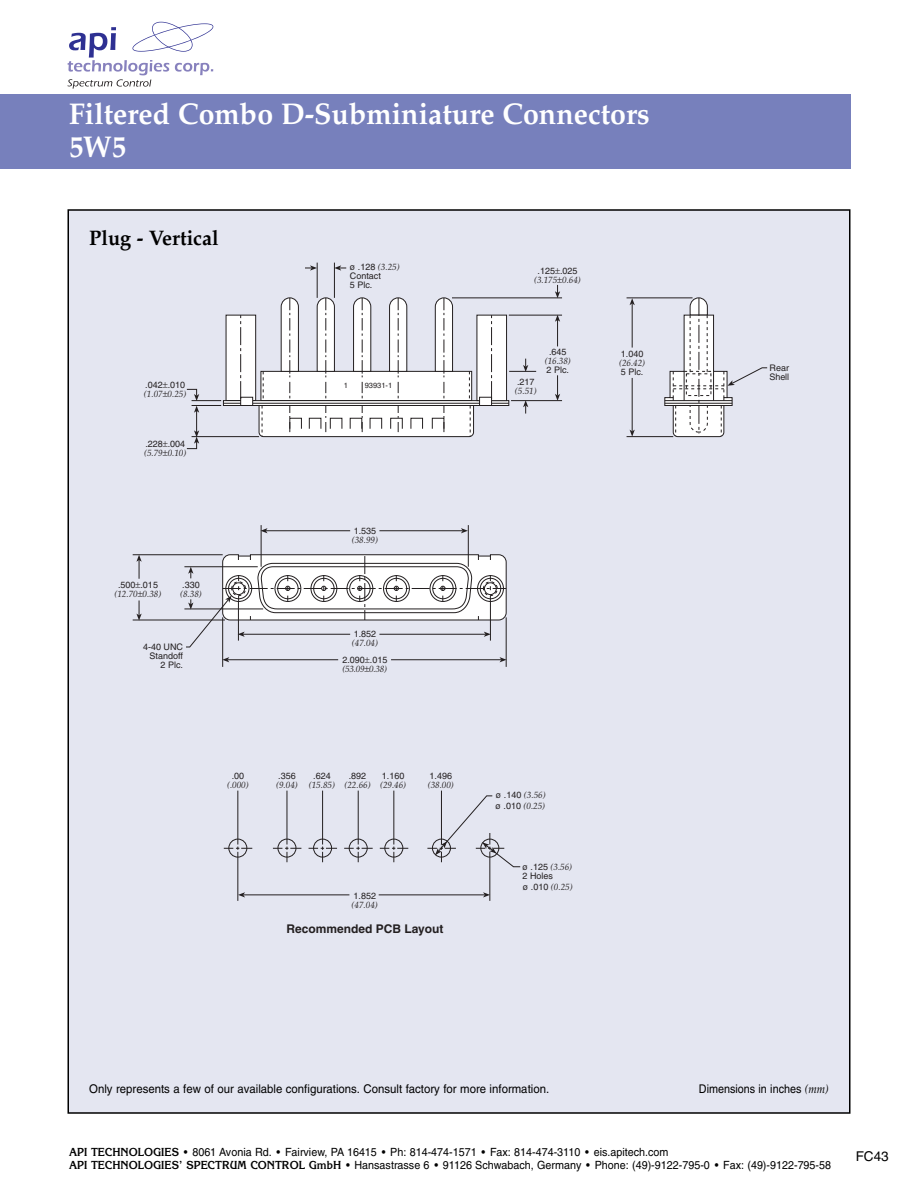
<style>
.page{position:relative;width:918px;height:1188px;background:#fff}
.page>*{position:absolute;margin:0;border:0;box-sizing:border-box;transform-origin:0 0}
.t1{font:700 30px/33px "Palatino";color:#fff;scale:.95 1}
.t2{font:700 21px "Palatino";color:#000;scale:.95 1}
.t3{font:13.5px "Helvetica";color:#000}
.t4{font:12px "Helvetica";color:#000;scale:.95 1}
.t5{font:12px "Helvetica";color:#000;scale:.9 1}
.t6{font:700 12px "Helvetica";color:#231f20}
.t7{font:11.4px/12.8px "Helvetica";color:#000;scale:.95 1}
.t8{font:italic 9px "Palatino";color:#231f20}
.t9{font:9px/9px "Helvetica";color:#231f20}
.t10{font:7.5px "Helvetica";color:#231f20}
.s1{font-family:"Helvetica";font-style:normal}
.s2{font-family:"Palatino";font-style:italic}
.s3{font-family:"Korinna";font-weight:700}
</style>
<div class="page">
<svg style="left:68px;top:22px;width:145px;height:67px"></svg>
<div style="left:0;top:94px;width:850px;height:75px;background:#7780bc"></div>
<div style="left:68px;top:210px;width:782px;height:903px;background:#e4e6f1"></div>
<div style="left:226px;top:315px;width:30px;height:86px;background:#fff"></div>
<div style="left:226px;top:315px;width:30px;height:86px;border:1px solid #231f20"></div>
<svg style="left:258px;top:297px;width:216px;height:140px"></svg>
<hr style="left:223px;top:401px;width:286px;height:4px;background:#c6c5c6">
<div style="left:223px;top:400px;width:286px;height:6px;border:1px solid #231f20"></div>
<hr style="left:223px;top:403px;width:286px;height:1px;background:#231f20">
<div style="left:241px;top:397px;width:12px;height:8px;background:#fff"></div>
<div style="left:240px;top:397px;width:13px;height:9px;border:1px solid #231f20"></div>
<svg style="left:240px;top:315px;width:1px;height:84px"></svg>
<div style="left:477px;top:315px;width:30px;height:86px;background:#fff"></div>
<div style="left:477px;top:315px;width:30px;height:86px;border:1px solid #231f20"></div>
<div style="left:480px;top:397px;width:12px;height:8px;background:#fff"></div>
<div style="left:479px;top:397px;width:13px;height:9px;border:1px solid #231f20"></div>
<svg style="left:491px;top:315px;width:1px;height:84px"></svg>
<hr style="left:317px;top:263px;width:1px;height:35px;background:#231f20">
<hr style="left:334px;top:263px;width:1px;height:35px;background:#231f20">
<svg style="left:334px;top:265px;width:12px;height:6px"></svg>
<svg style="left:305px;top:265px;width:12px;height:6px"></svg>
<hr style="left:192px;top:436px;width:67px;height:1px;background:#231f20">
<svg style="left:186px;top:389px;width:35px;height:60px"></svg>
<hr style="left:509px;top:315px;width:53px;height:1px;background:#231f20">
<hr style="left:511px;top:400px;width:51px;height:1px;background:#231f20">
<svg style="left:509px;top:359px;width:27px;height:13px"></svg>
<svg style="left:523px;top:400px;width:5px;height:14px"></svg>
<svg style="left:555px;top:375px;width:5px;height:26px"></svg>
<svg style="left:555px;top:315px;width:5px;height:31px"></svg>
<hr style="left:452px;top:297px;width:110px;height:1px;background:#231f20">
<hr style="left:627px;top:297px;width:66px;height:1px;background:#231f20">
<hr style="left:627px;top:436px;width:46px;height:1px;background:#231f20">
<hr style="left:632px;top:303px;width:1px;height:45px;background:#231f20">
<svg style="left:630px;top:298px;width:5px;height:7px"></svg>
<hr style="left:632px;top:378px;width:1px;height:53px;background:#231f20">
<svg style="left:630px;top:430px;width:5px;height:7px"></svg>
<svg style="left:664px;top:297px;width:104px;height:140px"></svg>
<hr style="left:261px;top:525px;width:1px;height:42px;background:#231f20">
<hr style="left:468px;top:525px;width:1px;height:42px;background:#231f20">
<hr style="left:266px;top:530px;width:84px;height:1px;background:#231f20">
<svg style="left:261px;top:528px;width:7px;height:5px"></svg>
<hr style="left:379px;top:530px;width:84px;height:1px;background:#231f20">
<svg style="left:461px;top:528px;width:7px;height:5px"></svg>
<hr style="left:506px;top:617px;width:1px;height:50px;background:#231f20">
<hr style="left:222px;top:617px;width:1px;height:50px;background:#231f20">
<hr style="left:228px;top:659px;width:110px;height:1px;background:#231f20">
<svg style="left:222px;top:657px;width:7px;height:5px"></svg>
<hr style="left:391px;top:659px;width:110px;height:1px;background:#231f20">
<svg style="left:500px;top:657px;width:7px;height:5px"></svg>
<hr style="left:184px;top:566px;width:74px;height:1px;background:#231f20">
<hr style="left:184px;top:609px;width:79px;height:1px;background:#231f20">
<svg style="left:185px;top:554px;width:322px;height:94px"></svg>
<hr style="left:133px;top:554px;width:90px;height:1px;background:#231f20">
<hr style="left:133px;top:620px;width:92px;height:1px;background:#231f20">
<div style="left:278px;top:839px;width:18px;height:18px;border:1px solid #231f20;border-radius:50%"></div>
<hr style="left:287px;top:791px;width:1px;height:54px;background:#231f20">
<svg style="left:273px;top:847px;width:28px;height:15px"></svg>
<div style="left:313px;top:839px;width:19px;height:18px;border:1px solid #231f20;border-radius:50%"></div>
<hr style="left:322px;top:791px;width:1px;height:54px;background:#231f20">
<svg style="left:309px;top:847px;width:28px;height:15px"></svg>
<div style="left:349px;top:839px;width:19px;height:18px;border:1px solid #231f20;border-radius:50%"></div>
<hr style="left:358px;top:791px;width:1px;height:54px;background:#231f20">
<svg style="left:344px;top:847px;width:29px;height:15px"></svg>
<div style="left:384px;top:839px;width:19px;height:18px;border:1px solid #231f20;border-radius:50%"></div>
<hr style="left:393px;top:791px;width:1px;height:54px;background:#231f20">
<svg style="left:380px;top:847px;width:28px;height:15px"></svg>
<hr style="left:441px;top:791px;width:1px;height:54px;background:#231f20">
<hr style="left:237px;top:852px;width:1px;height:49px;background:#231f20">
<div style="left:228px;top:839px;width:19px;height:18px;border:1px solid #231f20;border-radius:50%"></div>
<hr style="left:237px;top:791px;width:1px;height:54px;background:#231f20">
<svg style="left:224px;top:847px;width:28px;height:3px"></svg>
<hr style="left:489px;top:852px;width:1px;height:49px;background:#231f20">
<svg style="left:427px;top:795px;width:94px;height:72px"></svg>
<hr style="left:243px;top:894px;width:106px;height:1px;background:#231f20">
<svg style="left:238px;top:892px;width:7px;height:5px"></svg>
<hr style="left:379px;top:894px;width:106px;height:1px;background:#231f20">
<svg style="left:483px;top:892px;width:7px;height:5px"></svg>
<svg style="left:555px;top:284px;width:7px;height:14px"></svg>
<svg style="left:136px;top:555px;width:7px;height:66px"></svg>
<h1 class="t1" style="left:69px;top:101px;width:613px">Filtered Combo D-Subminiature Connectors<br>5W5</h1>
<h2 class="t2" style="left:89px;top:230px;width:138px">Plug - Vertical</h2>
<p class="t9" style="left:145px;top:382px;width:41px">.042 .010</p>
<p class="t8" style="left:144px;top:391px;width:44px">(1.07 0.25)</p>
<p class="t9" style="left:145px;top:440px;width:41px">.228 .004</p>
<p class="t8" style="left:144px;top:449px;width:44px">(5.79 0.10)</p>
<p class="t9" style="left:118px;top:581px;width:41px">.500 .015</p>
<p class="t8" style="left:114px;top:590px;width:48px">(12.70 0.38)</p>
<p class="t9" style="left:182px;top:581px;width:19px">.330</p>
<p class="t8" style="left:180px;top:590px;width:23px">(8.38)</p>
<p class="t9" style="left:143px;top:643px;width:42px;text-align:right">4-40 UNC<br>Standoff<br>2 Plc.</p>
<p class="t8" style="left:350px;top:263px;width:51px"><span class="s1">ø .128</span> (3.25)</p>
<p class="t9" style="left:350px;top:272px;width:33px">Contact<br>5 Plc.</p>
<p class="t10" style="left:344px;top:383px;width:6px">1</p>
<p class="t10" style="left:365px;top:383px;width:29px">93931-1</p>
<p class="t9" style="left:354px;top:528px;width:24px">1.535</p>
<p class="t8" style="left:352px;top:537px;width:28px">(38.99)</p>
<p class="t9" style="left:354px;top:630px;width:24px">1.852</p>
<p class="t8" style="left:352px;top:639px;width:28px">(47.04)</p>
<p class="t9" style="left:342px;top:656px;width:46px">2.090 .015</p>
<p class="t8" style="left:342px;top:665px;width:46px">(53.09 0.38)</p>
<p class="t9" style="left:232px;top:772px;width:14px">.00</p>
<p class="t8" style="left:227px;top:781px;width:23px">(.000)</p>
<p class="t9" style="left:278px;top:772px;width:19px">.356</p>
<p class="t8" style="left:276px;top:781px;width:23px">(9.04)</p>
<p class="t9" style="left:313px;top:772px;width:19px">.624</p>
<p class="t8" style="left:309px;top:781px;width:28px">(15.85)</p>
<p class="t9" style="left:349px;top:772px;width:19px">.892</p>
<p class="t8" style="left:344px;top:781px;width:28px">(22.66)</p>
<p class="t9" style="left:382px;top:772px;width:24px">1.160</p>
<p class="t8" style="left:380px;top:781px;width:28px">(29.46)</p>
<p class="t9" style="left:430px;top:772px;width:24px">1.496</p>
<p class="t8" style="left:428px;top:781px;width:28px">(38.00)</p>
<p class="t9" style="left:354px;top:892px;width:24px">1.852</p>
<p class="t8" style="left:352px;top:901px;width:28px">(47.04)</p>
<p class="t6" style="left:287px;top:925px;width:158px">Recommended PCB Layout</p>
<p class="t9" style="left:538px;top:267px;width:41px">.125 .025</p>
<p class="t8" style="left:534px;top:276px;width:48px">(3.175 0.64)</p>
<p class="t9" style="left:517px;top:378px;width:19px">.217</p>
<p class="t8" style="left:515px;top:387px;width:23px">(5.51)</p>
<p class="t9" style="left:549px;top:348px;width:19px">.645</p>
<p class="t8" style="left:545px;top:357px;width:28px">(16.38)</p>
<p class="t9" style="left:547px;top:366px;width:24px">2 Plc.</p>
<p class="t9" style="left:621px;top:350px;width:24px">1.040</p>
<p class="t8" style="left:619px;top:360px;width:28px">(26.42)</p>
<p class="t9" style="left:621px;top:368px;width:24px">5 Plc.</p>
<p class="t9" style="left:770px;top:364px;width:21px">Rear<br>Shell</p>
<p class="t8" style="left:496px;top:791px;width:51px"><span class="s1">ø .140</span> (3.56)</p>
<p class="t8" style="left:496px;top:802px;width:51px"><span class="s1">ø .010</span> (0.25)</p>
<p class="t8" style="left:523px;top:863px;width:51px"><span class="s1">ø .125</span> (3.56)</p>
<p class="t9" style="left:523px;top:872px;width:32px">2 Holes</p>
<p class="t8" style="left:523px;top:883px;width:51px"><span class="s1">ø .010</span> (0.25)</p>
<p class="t4" style="left:89px;top:1085px;width:486px">Only represents a few of our available configurations. Consult factory for more information.</p>
<p class="t5" style="left:699px;top:1085px;width:146px">Dimensions in inches <span class="s2">(mm)</span></p>
<p class="t7" style="left:69px;top:1147px;width:804px"><span class="s3">API TECHNOLOGIES</span> • 8061 Avonia Rd. • Fairview, PA 16415 • Ph: 814-474-1571 • Fax: 814-474-3110 • eis.apitech.com<br><span class="s3">API TECHNOLOGIES’ SPECTRUM CONTROL GmbH</span> • Hansastrasse 6 • 91126 Schwabach, Germany • Phone: (49)-9122-795-0 • Fax: (49)-9122-795-58</p>
<p class="t3" style="left:856px;top:1151px;width:35px">FC43</p>
</div>
